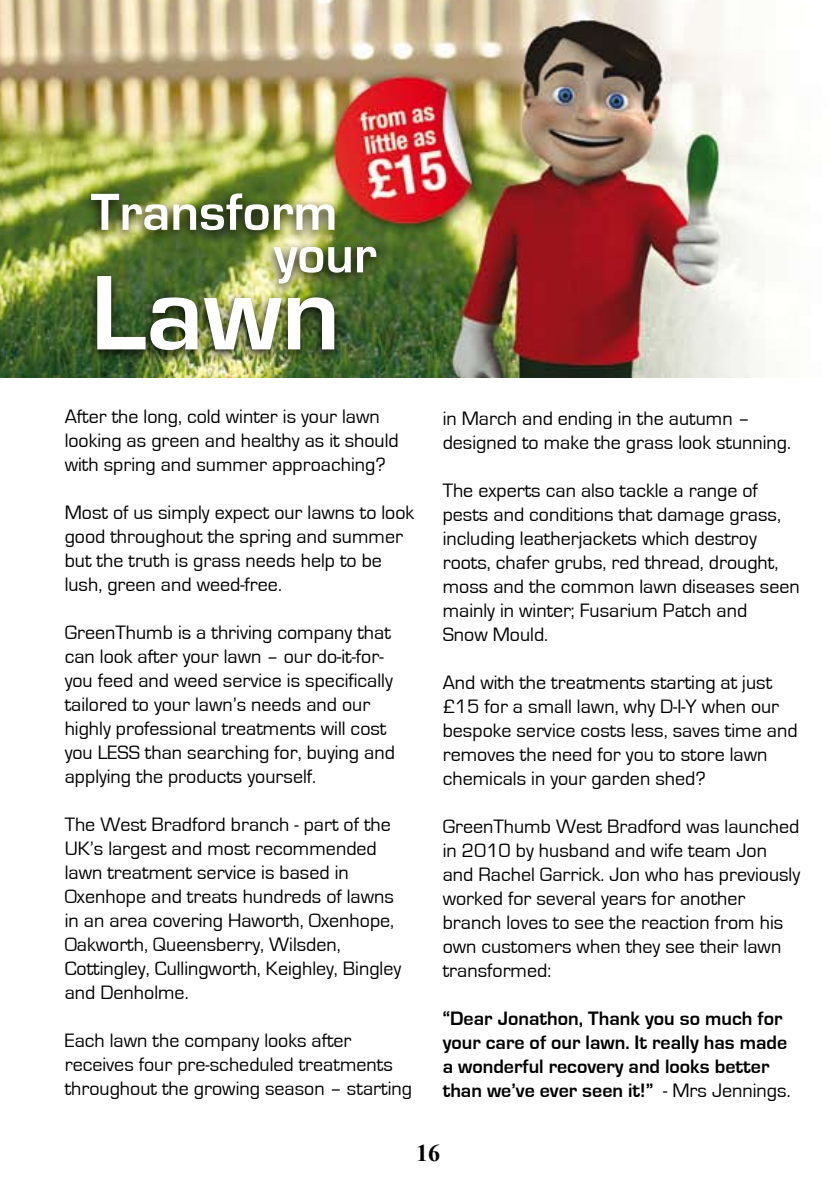
<style>
.page{position:relative;width:840px;height:1191px;background:#fff}
.page>*{position:absolute;margin:0;border:0;box-sizing:border-box;transform-origin:0 0}
.t1{font:700 110px "Eurostile";color:#fff}
.t2{font:700 54px/42.6px "Eurostile";color:#fff}
.t3{font:700 24px "Times New Roman";color:#000}
.t4{font:20px/24px "Eurostile";color:#000}
.t5{font:700 20px/24px "Eurostile";color:#000}
.s1{font-weight:400}
</style>
<div class="page">
<img style="left:0;top:1px;width:778px;height:376px">
<div style="left:80px;top:187px;width:264px;height:58px;background:#000;opacity:.9"></div>
<div style="left:262px;top:240px;width:124px;height:58px;background:#000;opacity:.9"></div>
<div style="left:85px;top:269px;width:259px;height:96px;background:#000;opacity:.9"></div>
<h2 class="t2" style="left:274px;top:192px;width:104px;text-indent:-183px">Transform your</h2>
<h1 class="t1" style="left:91px;top:261px;width:251px">Lawn</h1>
<p class="t4" style="left:65px;top:405px;width:335px">After the long, cold winter is your lawn looking as green and healthy as it should with spring and summer approaching?</p>
<p class="t4" style="left:65px;top:501px;width:351px">Most of us simply expect our lawns to look good throughout the spring and summer but the truth is grass needs help to be lush, green and weed--free.</p>
<p class="t4" style="left:65px;top:621px;width:331px">GreenThumb is a thriving company that can look after your lawn – our do--it--for-- you feed and weed service is specifically tailored to your lawn’s needs and our highly professional treatments will cost you LESS than searching for, buying and applying the products yourself.</p>
<p class="t4" style="left:65px;top:813px;width:338px">The West Bradford branch -- part of the UK’s largest and most recommended lawn treatment service is based in Oxenhope and treats hundreds of lawns in an area covering Haworth, Oxenhope, Oakworth, Queensberry, Wilsden, Cottingley, Cullingworth, Keighley, Bingley and Denholme.</p>
<p class="t4" style="left:65px;top:1029px;width:348px">Each lawn the company looks after receives four pre--scheduled treatments throughout the growing season – starting</p>
<p class="t4" style="left:442px;top:407px;width:349px">in March and ending in the autumn – designed to make the grass look stunning.</p>
<p class="t4" style="left:442px;top:479px;width:358px">The experts can also tackle a range of pests and conditions that damage grass, including leatherjackets which destroy roots, chafer grubs, red thread, drought, moss and the common lawn diseases seen mainly in winter; Fusarium Patch and<br>Snow Mould.</p>
<p class="t4" style="left:442px;top:671px;width:356px">And with the treatments starting at just £15 for a small lawn, why D--I--Y when our bespoke service costs less, saves time and removes the need for you to store lawn chemicals in your garden shed?</p>
<p class="t4" style="left:442px;top:815px;width:359px">GreenThumb West Bradford was launched in 2010 by husband and wife team Jon and Rachel Garrick. Jon who has previously worked for several years for another branch loves to see the reaction from his own customers when they see their lawn transformed:</p>
<p class="t5" style="left:442px;top:1007px;width:349px">“Dear Jonathon, Thank you so much for your care of our lawn. It really has made a wonderful recovery and looks better than we’ve ever seen it!” <span class="s1">-- Mrs Jennings.</span></p>
<p class="t3" style="left:416px;top:1140px;width:25px">16</p>
</div>
